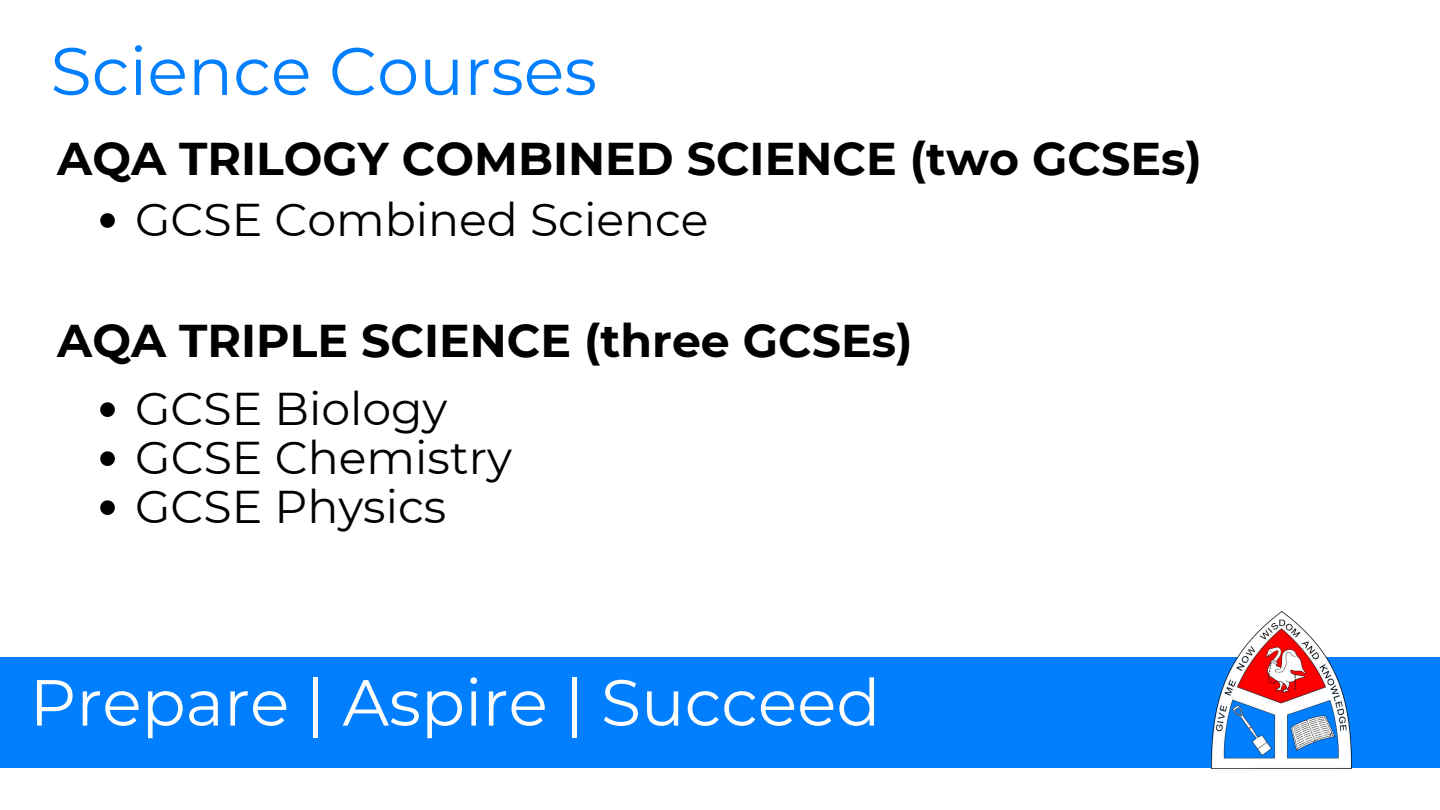
<style>
.page{position:relative;width:1440px;height:810px;background:#fff}
.page>*{position:absolute;margin:0;border:0;box-sizing:border-box;transform-origin:0 0}
.t1{font:67px "Montserrat";color:#017ffe}
.t2{font:65px "Montserrat";color:#fdfdfd}
.t3{font:700 45.9px "Montserrat";color:#000}
.t4{font:45.9px "Montserrat";color:#000}
</style>
<div class="page">
<div style="left:0;top:657px;width:1440px;height:111px;background:#017ffe"></div>
<img style="left:1212px;top:612px;width:139px;height:156px">
<svg style="left:100px;top:213px;width:15px;height:15px"></svg>
<svg style="left:100px;top:402px;width:15px;height:15px"></svg>
<svg style="left:100px;top:451px;width:15px;height:15px"></svg>
<svg style="left:100px;top:500px;width:15px;height:15px"></svg>
<p class="t1" style="left:51px;top:30px;width:548px">Science Courses</p>
<p class="t3" style="left:57px;top:131px;width:1146px">AQA TRILOGY COMBINED SCIENCE (two GCSEs)</p>
<p class="t4" style="left:135px;top:191px;width:575px">GCSE Combined Science</p>
<p class="t3" style="left:57px;top:312px;width:857px">AQA TRIPLE SCIENCE (three GCSEs)</p>
<p class="t4" style="left:135px;top:380px;width:314px">GCSE Biology</p>
<p class="t4" style="left:135px;top:429px;width:378px">GCSE Chemistry</p>
<p class="t4" style="left:135px;top:478px;width:313px">GCSE Physics</p>
<p class="t2" style="left:30px;top:663px;width:852px">Prepare | Aspire | Succeed</p>
</div>
